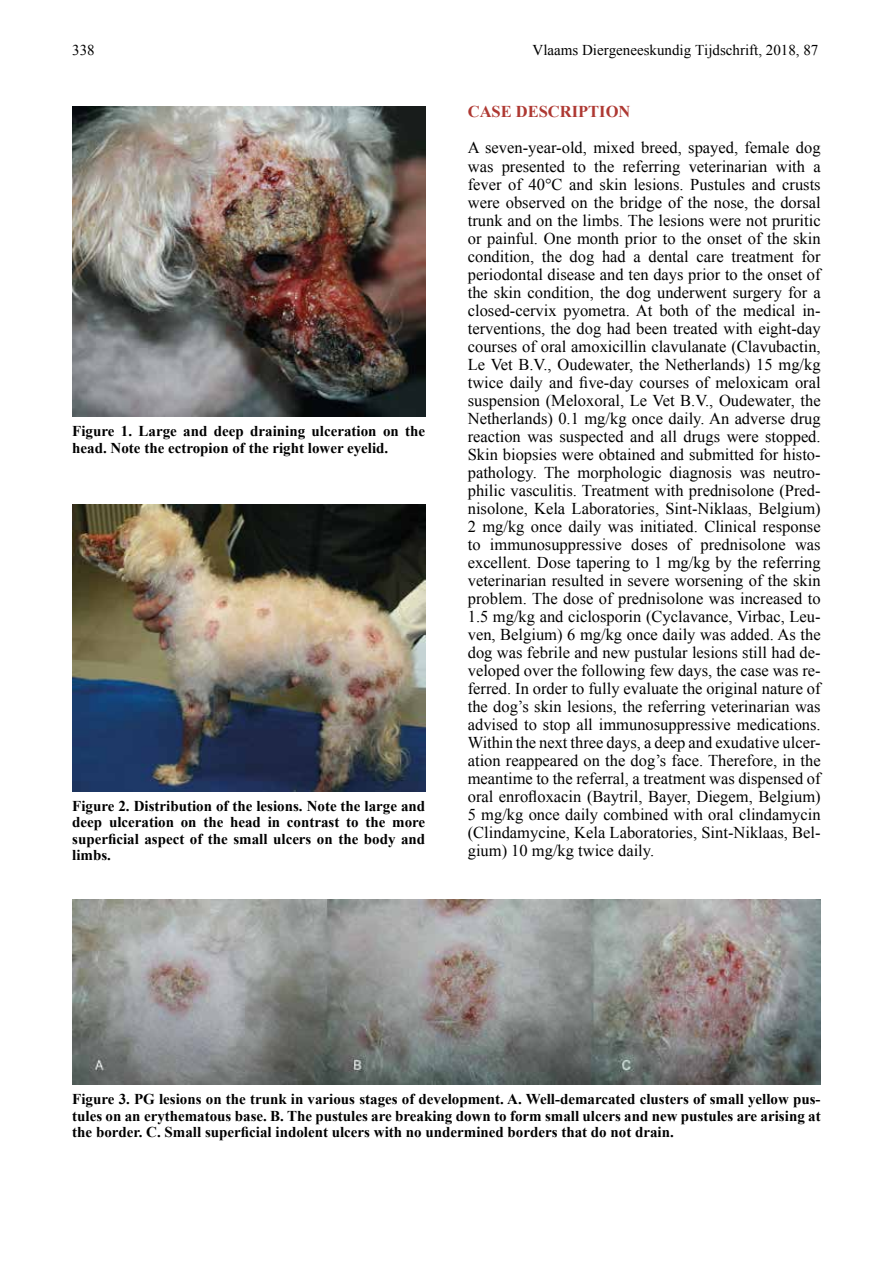
<style>
.page{position:relative;width:893px;height:1263px;background:#fff}
.page>*{position:absolute;margin:0;border:0;box-sizing:border-box;transform-origin:0 0}
.t1{font:16.5px/18px "Times New Roman";color:#000;text-align:justify}
.t2{font:700 16.5px "Times New Roman";color:#ae3832}
.t3{font:700 15px/16.5px "Times New Roman";color:#000;text-align:justify}
.t4{font:15px "Times New Roman";color:#000}
</style>
<div class="page">
<img style="left:72px;top:106px;width:353px;height:311px">
<img style="left:72px;top:504px;width:353px;height:287px">
<img style="left:72px;top:899px;width:749px;height:185px">
<p class="t4" style="left:72px;top:40px;width:24px">338</p>
<p class="t4" style="left:533px;top:40px;width:287px">Vlaams Diergeneeskundig Tijdschrift, 2018, 87</p>
<p class="t3" style="left:72px;top:423px;width:354px">Figure 1. Large and deep draining ulceration on the head. Note the ectropion of the right lower eyelid.</p>
<p class="t3" style="left:72px;top:797px;width:354px">Figure 2. Distribution of the lesions. Note the large and deep ulceration on the head in contrast to the more superficial aspect of the small ulcers on the body and limbs.</p>
<p class="t2" style="left:468px;top:101px;width:164px">CASE DESCRIPTION</p>
<p class="t1" style="left:468px;top:139px;width:354px">A seven-year-old, mixed breed, spayed, female dog was presented to the referring veterinarian with a fever of 40°C and skin lesions. Pustules and crusts were observed on the bridge of the nose, the dorsal trunk and on the limbs. The lesions were not pruritic or painful. One month prior to the onset of the skin condition, the dog had a dental care treatment for periodontal disease and ten days prior to the onset of the skin condition, the dog underwent surgery for a closed-cervix pyometra. At both of the medical in&shy;terventions, the dog had been treated with eight-day courses of oral amoxicillin clavulanate (Clavubactin, Le Vet B.V., Oudewater, the Netherlands) 15 mg/kg twice daily and five-day courses of meloxicam oral suspension (Meloxoral, Le Vet B.V., Oudewater, the Netherlands) 0.1 mg/kg once daily. An adverse drug reaction was suspected and all drugs were stopped.<br>Skin biopsies were obtained and submitted for histo&shy;pathology. The morphologic diagnosis was neutro&shy;philic vasculitis. Treatment with prednisolone (Pred&shy;nisolone, Kela Laboratories, Sint-Niklaas, Belgium)<br>2 mg/kg once daily was initiated. Clinical response to immunosuppressive doses of prednisolone was excellent. Dose tapering to 1 mg/kg by the referring veterinarian resulted in severe worsening of the skin problem. The dose of prednisolone was increased to 1.5 mg/kg and ciclosporin (Cyclavance, Virbac, Leu&shy;ven, Belgium) 6 mg/kg once daily was added. As the dog was febrile and new pustular lesions still had de&shy;veloped over the following few days, the case was re&shy;ferred. In order to fully evaluate the original nature of the dog’s skin lesions, the referring veterinarian was advised to stop all immunosuppressive medications.<br>Within the next three days, a deep and exudative ulcer&shy;ation reappeared on the dog’s face. Therefore, in the meantime to the referral, a treatment was dispensed of oral enrofloxacin (Baytril, Bayer, Diegem, Belgium)<br>5 mg/kg once daily combined with oral clindamycin (Clindamycine, Kela Laboratories, Sint-Niklaas, Bel&shy;gium) 10 mg/kg twice daily.</p>
<p class="t3" style="left:72px;top:1090px;width:750px">Figure 3. PG lesions on the trunk in various stages of development. A. Well-demarcated clusters of small yellow pus&shy;tules on an erythematous base. B. The pustules are breaking down to form small ulcers and new pustules are arising at the border. C. Small superficial indolent ulcers with no undermined borders that do not drain.</p>
</div>
